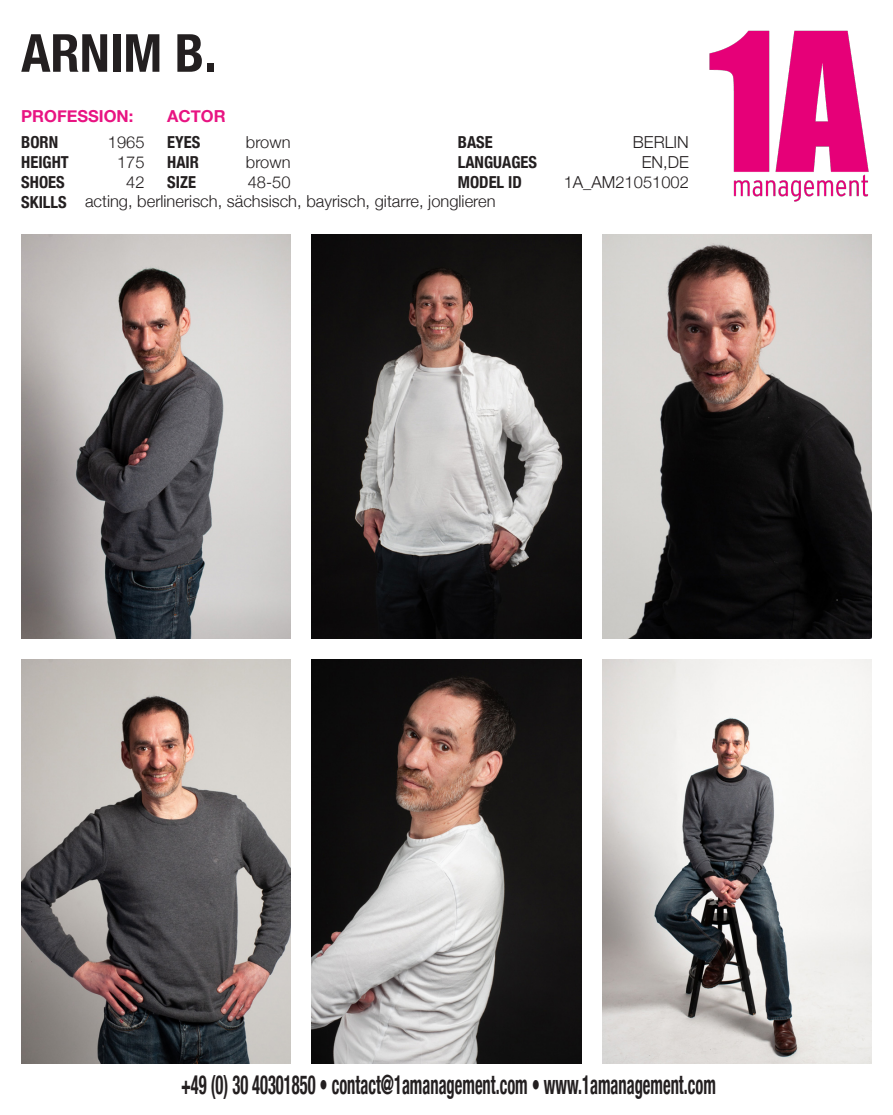
<style>
.page{position:relative;width:893px;height:1115px;background:#fff}
.page>*{position:absolute;margin:0;border:0;box-sizing:border-box;transform-origin:0 0}
.t1{font:700 condensed 52.5px "Helvetica Neue";color:#231f20}
.t2{font:700 condensed 26.4px "Helvetica Neue";color:#231f20;scale:.62 1}
.t3{font:300 16.5px "Helvetica Neue";color:#231f20}
.t4{font:700 condensed 16.5px "Helvetica Neue";color:#231f20}
.t5{font:700 16.5px "Helvetica Neue";color:#e81482}
</style>
<div class="page">
<img style="left:21px;top:234px;width:270px;height:404px">
<img style="left:21px;top:659px;width:270px;height:404px">
<img style="left:312px;top:234px;width:269px;height:404px">
<img style="left:312px;top:659px;width:269px;height:404px">
<img style="left:602px;top:234px;width:270px;height:404px">
<img style="left:602px;top:659px;width:270px;height:404px">
<img style="left:709px;top:30px;width:160px;height:172px">
<p class="t1" style="left:21px;top:9px;width:197px">ARNIM B.</p>
<p class="t5" style="left:21px;top:103px;width:114px">PROFESSION:</p>
<p class="t5" style="left:167px;top:103px;width:60px">ACTOR</p>
<p class="t4" style="left:21px;top:129px;width:38px">BORN</p>
<p class="t4" style="left:21px;top:148px;width:49px">HEIGHT</p>
<p class="t4" style="left:21px;top:168px;width:45px">SHOES</p>
<p class="t4" style="left:21px;top:188px;width:47px">SKILLS</p>
<p class="t3" style="left:85px;top:188px;width:412px">acting, berlinerisch, sächsisch, bayrisch, gitarre, jonglieren</p>
<p class="t4" style="left:167px;top:129px;width:35px">EYES</p>
<p class="t4" style="left:167px;top:148px;width:33px">HAIR</p>
<p class="t4" style="left:167px;top:168px;width:30px">SIZE</p>
<p class="t4" style="left:458px;top:129px;width:36px">BASE</p>
<p class="t4" style="left:458px;top:148px;width:81px">LANGUAGES</p>
<p class="t4" style="left:458px;top:168px;width:66px">MODEL ID</p>
<p class="t3" style="left:246px;top:129px;width:46px">brown</p>
<p class="t3" style="left:246px;top:149px;width:46px">brown</p>
<p class="t3" style="left:248px;top:169px;width:44px">48-50</p>
<p class="t3" style="left:108px;top:129px;width:38px">1965</p>
<p class="t3" style="left:117px;top:149px;width:29px">175</p>
<p class="t3" style="left:126px;top:169px;width:20px">42</p>
<p class="t3" style="left:633px;top:129px;width:57px">BERLIN</p>
<p class="t3" style="left:642px;top:149px;width:49px">EN,DE</p>
<p class="t3" style="left:564px;top:169px;width:127px">1A_AM21051002</p>
<p class="t2" style="left:181px;top:1061px;width:864px">+49 (0) 30 40301850 • contact@1amanagement.com • www.1amanagement.com</p>
</div>
